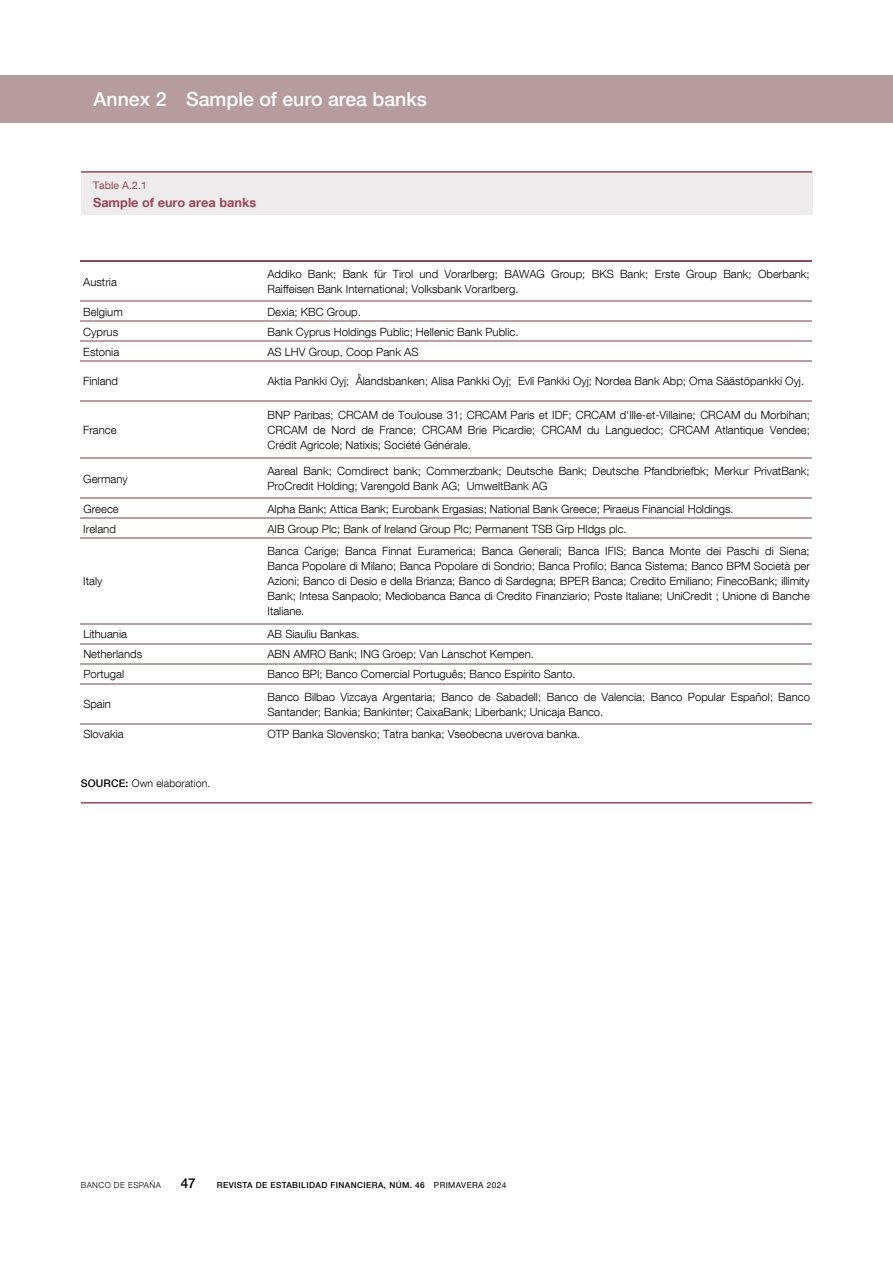
<style>
.page{position:relative;width:893px;height:1263px;background:#fff}
.page>*{position:absolute;margin:0;border:0;box-sizing:border-box;transform-origin:0 0}
.t1{font:500 19.5px "Bd E Neue Helvetica";color:#fff}
.t2{font:500 13.5px "Bd E Neue Helvetica";color:#000}
.t3{font:700 12.75px "Bd E Neue Helvetica";color:#984856}
.t4{font:300 11.4px/15px "Bd E Neue Helvetica";color:#000}
.t5{font:300 10.5px "Bd E Neue Helvetica";letter-spacing:.01em;color:#000}
.t6{font:10.5px "Bd E Neue Helvetica";letter-spacing:.01em;color:#984856}
.t7{font:500 8.25px "Bd E Neue Helvetica";letter-spacing:.05em;color:#000}
.t8{font:300 8.25px "Bd E Neue Helvetica";letter-spacing:.05em;color:#000}
.s1{font-weight:500}
.s2{font-weight:400}
</style>
<div class="page">
<div style="left:0;top:75px;width:893px;height:48px;background:#b79c9e"></div>
<hr style="left:81px;top:802px;width:731px;height:1px;background:#984856">
<hr style="left:81px;top:261px;width:731px;height:1px;background:#984856">
<hr style="left:81px;top:300px;width:731px;height:2px;background:#be9ea3">
<hr style="left:81px;top:320px;width:731px;height:2px;background:#be9ea3">
<hr style="left:81px;top:340px;width:731px;height:2px;background:#be9ea3">
<hr style="left:81px;top:360px;width:731px;height:2px;background:#be9ea3">
<hr style="left:81px;top:400px;width:731px;height:2px;background:#be9ea3">
<hr style="left:81px;top:457px;width:731px;height:2px;background:#be9ea3">
<hr style="left:81px;top:497px;width:731px;height:2px;background:#be9ea3">
<hr style="left:81px;top:517px;width:731px;height:2px;background:#be9ea3">
<hr style="left:81px;top:537px;width:731px;height:2px;background:#be9ea3">
<hr style="left:81px;top:623px;width:731px;height:1px;background:#be9ea3">
<hr style="left:81px;top:643px;width:731px;height:1px;background:#be9ea3">
<hr style="left:81px;top:663px;width:731px;height:1px;background:#be9ea3">
<hr style="left:81px;top:683px;width:731px;height:1px;background:#be9ea3">
<hr style="left:81px;top:723px;width:731px;height:1px;background:#be9ea3">
<div style="left:81px;top:172px;width:731px;height:42px;background:#efeced"></div>
<hr style="left:81px;top:171px;width:731px;height:2px;background:#984856">
<h1 class="t1" style="left:94px;top:87px;width:335px">Annex 2 Sample of euro area banks</h1>
<p class="t6" style="left:93px;top:179px;width:55px">Table A.2.1</p>
<p class="t3" style="left:93px;top:194px;width:165px">Sample of euro area banks</p>
<p class="t4" style="left:83px;top:274px;width:35px">Austria</p>
<p class="t4" style="left:267px;top:266px;width:544px">Addiko Bank; Bank für Tirol und Vorarlberg; BAWAG Group; BKS Bank; Erste Group Bank; Oberbank;<br>Raiffeisen Bank International; Volksbank Vorarlberg.</p>
<p class="t4" style="left:83px;top:304px;width:41px">Belgium</p>
<p class="t4" style="left:267px;top:304px;width:95px">Dexia; KBC Group.</p>
<p class="t4" style="left:83px;top:324px;width:36px">Cyprus</p>
<p class="t4" style="left:267px;top:324px;width:253px">Bank Cyprus Holdings Public; Hellenic Bank Public.</p>
<p class="t4" style="left:83px;top:344px;width:37px">Estonia</p>
<p class="t4" style="left:267px;top:344px;width:153px">AS LHV Group, Coop Pank AS</p>
<p class="t4" style="left:83px;top:374px;width:36px">Finland</p>
<p class="t4" style="left:267px;top:374px;width:538px">Aktia Pankki Oyj; Ålandsbanken; Alisa Pankki Oyj; Evli Pankki Oyj; Nordea Bank Abp; Oma Säästöpankki Oyj.</p>
<p class="t4" style="left:83px;top:422px;width:35px">France</p>
<p class="t4" style="left:267px;top:407px;width:544px;text-align:justify">BNP Paribas; CRCAM de Toulouse 31; CRCAM Paris et IDF; CRCAM d'Ille-et-Villaine; CRCAM du Morbihan; CRCAM de Nord de France; CRCAM Brie Picardie; CRCAM du Languedoc; CRCAM Atlantique Vendee; Crédit Agricole; Natixis; Société Générale.</p>
<p class="t4" style="left:83px;top:471px;width:46px">Germany</p>
<p class="t4" style="left:267px;top:463px;width:544px">Aareal Bank; Comdirect bank; Commerzbank; Deutsche Bank; Deutsche Pfandbriefbk; Merkur PrivatBank;<br>ProCredit Holding; Varengold Bank AG; UmweltBank AG</p>
<p class="t4" style="left:83px;top:501px;width:37px">Greece</p>
<p class="t4" style="left:267px;top:501px;width:468px">Alpha Bank; Attica Bank; Eurobank Ergasias; National Bank Greece; Piraeus Financial Holdings.</p>
<p class="t4" style="left:83px;top:521px;width:34px">Ireland</p>
<p class="t4" style="left:267px;top:521px;width:361px">AIB Group Plc; Bank of Ireland Group Plc; Permanent TSB Grp Hldgs plc.</p>
<p class="t4" style="left:83px;top:573px;width:21px">Italy</p>
<p class="t4" style="left:267px;top:544px;width:544px;text-align:justify">Banca Carige; Banca Finnat Euramerica; Banca Generali; Banca IFIS; Banca Monte dei Paschi di Siena; Banca Popolare di Milano; Banca Popolare di Sondrio; Banca Profilo; Banca Sistema; Banco BPM Società per Azioni; Banco di Desio e della Brianza; Banco di Sardegna; BPER Banca; Credito Emiliano; FinecoBank; illimity Bank; Intesa Sanpaolo; Mediobanca Banca di Credito Finanziario; Poste Italiane; UniCredit ; Unione di Banche Italiane.</p>
<p class="t4" style="left:83px;top:626px;width:45px">Lithuania</p>
<p class="t4" style="left:267px;top:626px;width:94px">AB Siauliu Bankas.</p>
<p class="t4" style="left:83px;top:646px;width:60px">Netherlands</p>
<p class="t4" style="left:267px;top:646px;width:268px">ABN AMRO Bank; ING Groep; Van Lanschot Kempen.</p>
<p class="t4" style="left:83px;top:666px;width:42px">Portugal</p>
<p class="t4" style="left:267px;top:666px;width:310px">Banco BPI; Banco Comercial Português; Banco Espírito Santo.</p>
<p class="t4" style="left:83px;top:696px;width:29px">Spain</p>
<p class="t4" style="left:267px;top:689px;width:544px">Banco Bilbao Vizcaya Argentaria; Banco de Sabadell; Banco de Valencia; Banco Popular Español; Banco<br>Santander; Bankia; Bankinter; CaixaBank; Liberbank; Unicaja Banco.</p>
<p class="t4" style="left:83px;top:726px;width:42px">Slovakia</p>
<p class="t4" style="left:267px;top:726px;width:314px">OTP Banka Slovensko; Tatra banka; Vseobecna uverova banka.</p>
<p class="t5" style="left:81px;top:777px;width:131px"><span class="s1">SOURCE:</span> Own elaboration.</p>
<p class="t8" style="left:81px;top:1180px;width:82px">BANCO DE ESPAÑA</p>
<p class="t2" style="left:181px;top:1175px;width:16px">47</p>
<p class="t7" style="left:217px;top:1180px;width:291px">REVISTA DE ESTABILIDAD FINANCIERA, NÚM. 46 <span class="s2">PRIMAVERA 2024</span></p>
</div>
